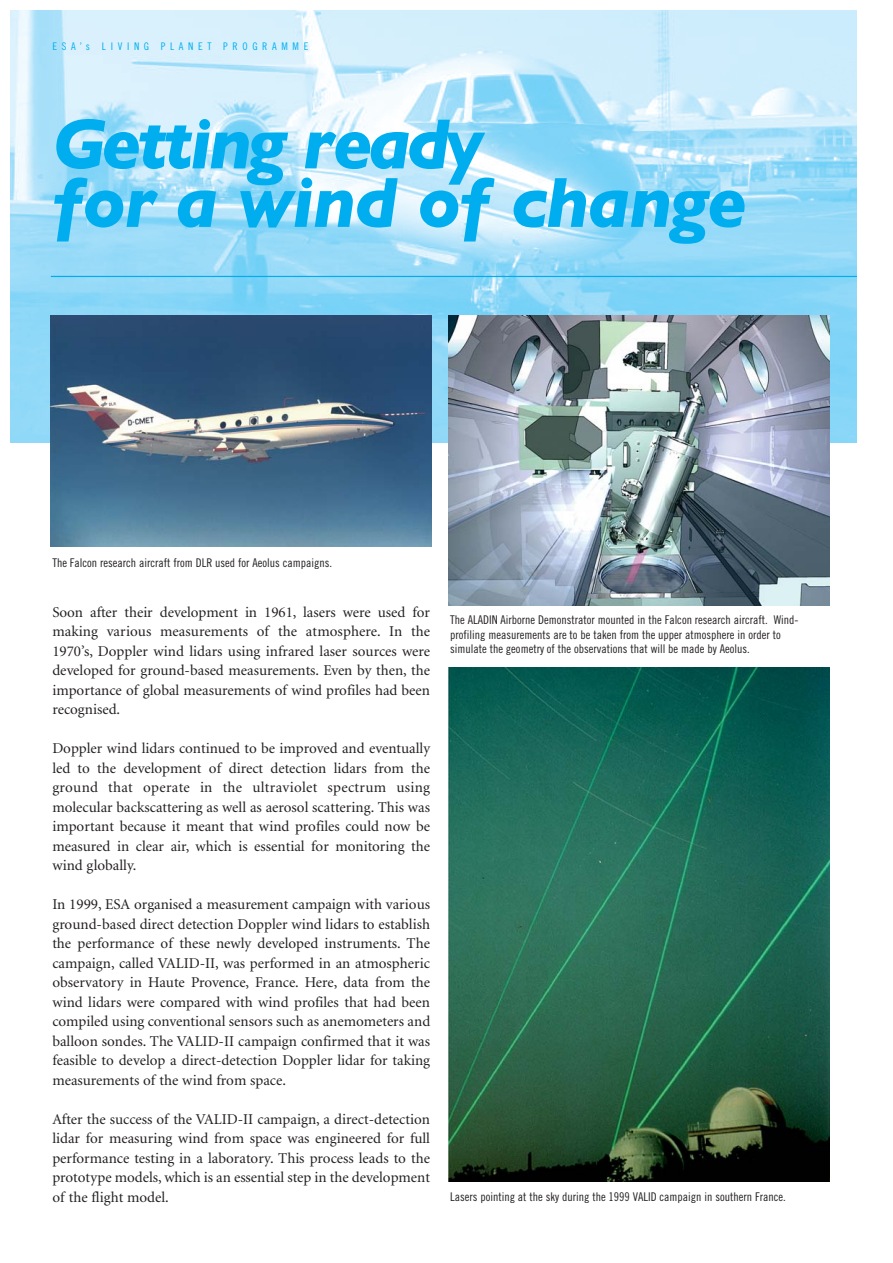
<style>
.page{position:relative;width:893px;height:1263px;background:#fff}
.page>*{position:absolute;margin:0;border:0;box-sizing:border-box;transform-origin:0 0}
.t1{font:italic 700 72px/58.5px "Gill Sans";letter-spacing:-.02em;color:#00aeef}
.t2{font:15px/19.5px "Minion";color:#231f20;text-align:justify}
.t3{font:12px/14.4px "Trade Gothic Cond Eighteen";color:#231f20}
.t4{font:10.5px "Trade Gothic Cond Eighteen";letter-spacing:.445em;color:#00aeef}
</style>
<div class="page">
<img style="left:10px;top:10px;width:846px;height:432px">
<hr style="left:51px;top:276px;width:805px;height:1px;background:#00aeef">
<img style="left:51px;top:316px;width:380px;height:231px">
<img style="left:448px;top:668px;width:381px;height:514px">
<img style="left:448px;top:316px;width:381px;height:290px">
<p class="t4" style="left:52px;top:42px;width:257px">ESA’s LIVING PLANET PROGRAMME</p>
<h1 class="t1" style="left:52px;top:114px;width:696px">Getting ready<br>for a wind of change</h1>
<p class="t3" style="left:52px;top:556px;width:281px">The Falcon research aircraft from DLR used for Aeolus campaigns.</p>
<p class="t2" style="left:52px;top:604px;width:379px">Soon after their development in 1961, lasers were used for making various measurements of the atmosphere. In the 1970’s, Doppler wind lidars using infrared laser sources were developed for ground-based measurements. Even by then, the importance of global measurements of wind profiles had been recognised.</p>
<p class="t2" style="left:52px;top:740px;width:379px">Doppler wind lidars continued to be improved and eventually led to the development of direct detection lidars from the ground that operate in the ultraviolet spectrum using molecular backscattering as well as aerosol scattering. This was important because it meant that wind profiles could now be measured in clear air, which is essential for monitoring the wind globally.</p>
<p class="t2" style="left:52px;top:896px;width:379px">In 1999, ESA organised a measurement campaign with various ground-based direct detection Doppler wind lidars to establish the performance of these newly developed instruments. The campaign, called VALID-II, was performed in an atmospheric observatory in Haute Provence, France. Here, data from the wind lidars were compared with wind profiles that had been compiled using conventional sensors such as anemometers and balloon sondes. The VALID-II campaign confirmed that it was feasible to develop a direct-detection Doppler lidar for taking measurements of the wind from space.</p>
<p class="t2" style="left:52px;top:1111px;width:379px">After the success of the VALID-II campaign, a direct-detection lidar for measuring wind from space was engineered for full performance testing in a laboratory. This process leads to the prototype models, which is an essential step in the development of the flight model.</p>
<p class="t3" style="left:450px;top:614px;width:350px">The ALADIN Airborne Demonstrator mounted in the Falcon research aircraft. Wind&shy;profiling measurements are to be taken from the upper atmosphere in order to simulate the geometry of the observations that will be made by Aeolus.</p>
<p class="t3" style="left:450px;top:1190px;width:337px">Lasers pointing at the sky during the 1999 VALID campaign in southern France.</p>
</div>
